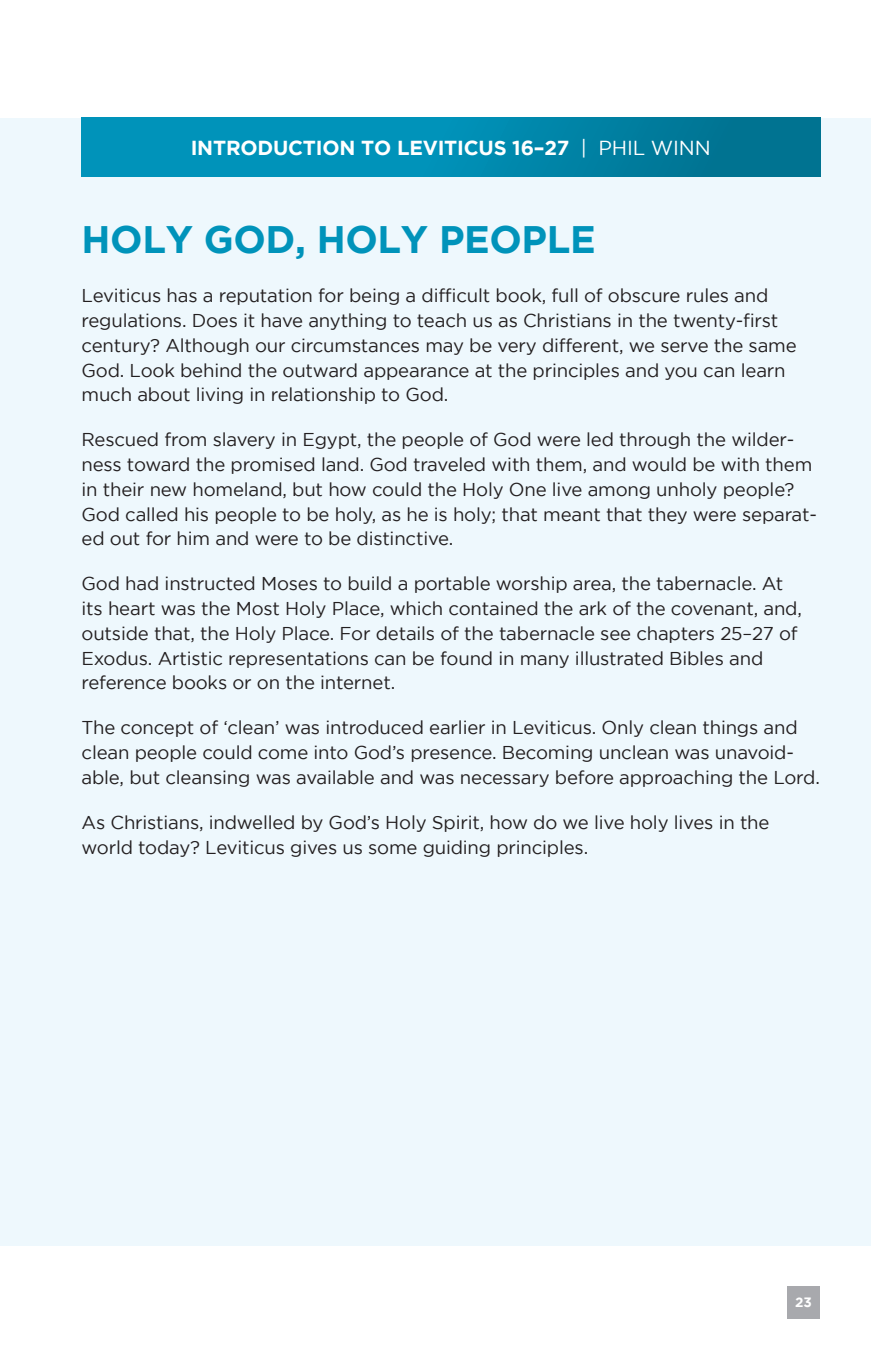
<style>
.page{position:relative;width:871px;height:1357px;background:#fff}
.page>*{position:absolute;margin:0;border:0;box-sizing:border-box;transform-origin:0 0}
.t1{font:700 38.25px "Gotham";letter-spacing:-.01em;color:#0093ba}
.date{font:700 20.25px "Gotham";letter-spacing:-.01em;color:#fff}
.Body_2{font:18.45px/24.8px "Gotham";letter-spacing:-.01em;color:#231f20}
.t2{font:700 13.5px "Gotham";color:#fff}
.s1{font-weight:400}
</style>
<div class="page">
<div style="left:787px;top:1286px;width:33px;height:32px;background:#a8a9ad"></div>
<div style="left:0;top:118px;width:871px;height:1127px;background:#eef8fd"></div>
<div style="left:82px;top:118px;width:738px;height:58px;background:linear-gradient(to right,#009cc6,#007493)"></div>
<p class="date" style="left:191px;top:136px;width:521px">INTRODUCTION TO LEVITICUS 16–27 <span class="s1">| PHIL WINN</span></p>
<p class="t1" style="left:82px;top:217px;width:515px">HOLY GOD, HOLY PEOPLE</p>
<p class="Body_2" style="left:82px;top:283px;width:716px">Leviticus has a reputation for being a difficult book, full of obscure rules and regulations. Does it have anything to teach us as Christians in the twenty-first century? Although our circumstances may be very different, we serve the same God. Look behind the outward appearance at the principles and you can learn much about living in relationship to God.</p>
<p class="Body_2" style="left:82px;top:427px;width:737px">Rescued from slavery in Egypt, the people of God were led through the wilder&shy;ness toward the promised land. God traveled with them, and would be with them in their new homeland, but how could the Holy One live among unholy people?<br>God called his people to be holy, as he is holy; that meant that they were separat&shy;ed out for him and were to be distinctive.</p>
<p class="Body_2" style="left:82px;top:571px;width:722px">God had instructed Moses to build a portable worship area, the tabernacle. At its heart was the Most Holy Place, which contained the ark of the covenant, and, outside that, the Holy Place. For details of the tabernacle see chapters 25–27 of Exodus. Artistic representations can be found in many illustrated Bibles and reference books or on the internet.</p>
<p class="Body_2" style="left:82px;top:715px;width:740px">The concept of ‘clean’ was introduced earlier in Leviticus. Only clean things and clean people could come into God’s presence. Becoming unclean was unavoid&shy;able, but cleansing was available and was necessary before approaching the Lord.</p>
<p class="Body_2" style="left:82px;top:810px;width:689px">As Christians, indwelled by God’s Holy Spirit, how do we live holy lives in the world today? Leviticus gives us some guiding principles.</p>
<p class="t2" style="left:795px;top:1294px;width:18px">23</p>
</div>
